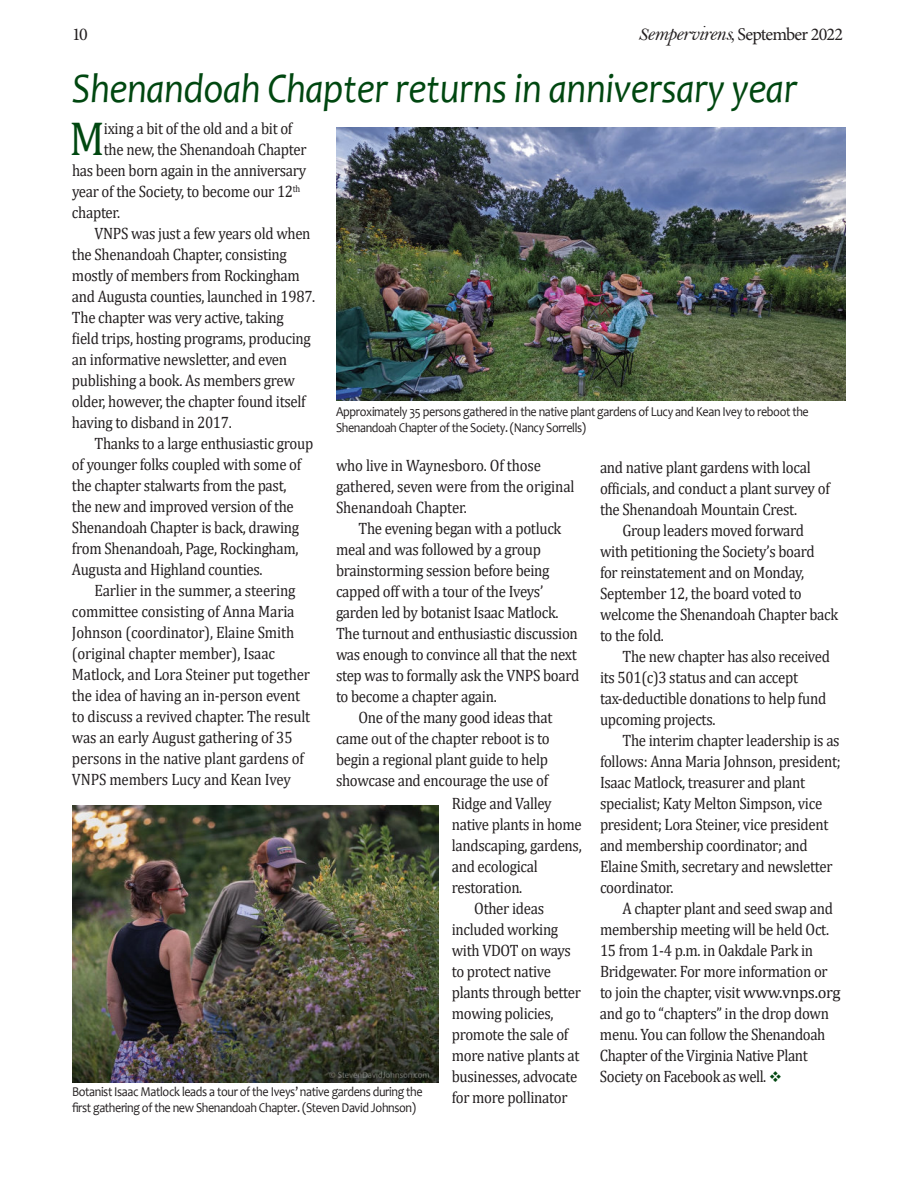
<style>
.page{position:relative;width:918px;height:1188px;background:#fff}
.page>*{position:absolute;margin:0;border:0;box-sizing:border-box;transform-origin:0 0}
.t1{font:48px "Cambria";color:#004710;scale:.9 1}
.t2{font:italic 42px "Candara";letter-spacing:-.01em;color:#004710;scale:.9 1}
.t3{font:18px "Minion Pro";letter-spacing:-.045em;color:#231f20}
.t4{font:16.5px/21px "Cambria";letter-spacing:-.02em;color:#231f20;scale:.9 1}
.t5{font:13.5px/16.5px "Candara";letter-spacing:-.03em;color:#231f20;scale:.9 1}
.s1{font-family:"Bell MT Italic"}
.s2{font-family:"Bell MT Italic";font-size:21px}
.s3{color:#004710}
</style>
<div class="page">
<img style="left:336px;top:127px;width:510px;height:273px">
<img style="left:72px;top:806px;width:367px;height:276px">
<p class="t3" style="left:72px;top:22px;width:17px">10</p>
<p class="t3" style="left:638px;top:22px;width:206px"><span class="s1">S</span><span class="s2">empervirens</span><span class="s1">,</span> September 2022</p>
<h2 class="t2" style="left:72px;top:62px;width:808px">Shenandoah Chapter returns in anniversary year</h2>
<h1 class="t1" style="left:70px;top:111px;width:41px">M</h1>
<p class="t4" style="left:104px;top:118px;width:211px">ixing a bit of the old and a bit of</p>
<p class="t4" style="left:104px;top:139px;width:227px">the new, the Shenandoah Chapter</p>
<p class="t4" style="left:72px;top:160px;width:262px">has been born again in the anniversary</p>
<p class="t4" style="left:72px;top:181px;width:255px">year of the Society, to become our 12<sup>th</sup></p>
<p class="t4" style="left:72px;top:202px;width:55px">chapter.</p>
<p class="t4" style="left:94px;top:223px;width:242px">VNPS was just a few years old when</p>
<p class="t4" style="left:72px;top:244px;width:240px">the Shenandoah Chapter, consisting</p>
<p class="t4" style="left:72px;top:265px;width:255px">mostly of members from Rockingham</p>
<p class="t4" style="left:72px;top:286px;width:272px">and Augusta counties, launched in 1987.</p>
<p class="t4" style="left:72px;top:307px;width:237px">The chapter was very active, taking</p>
<p class="t4" style="left:72px;top:328px;width:267px">field trips, hosting programs, producing</p>
<p class="t4" style="left:72px;top:349px;width:241px">an informative newsletter, and even</p>
<p class="t4" style="left:72px;top:370px;width:249px">publishing a book. As members grew</p>
<p class="t4" style="left:72px;top:391px;width:261px">older, however, the chapter found itself</p>
<p class="t4" style="left:72px;top:412px;width:179px">having to disband in 2017.</p>
<p class="t4" style="left:94px;top:433px;width:245px">Thanks to a large enthusiastic group</p>
<p class="t4" style="left:72px;top:454px;width:256px">of younger folks coupled with some of</p>
<p class="t4" style="left:72px;top:475px;width:240px">the chapter stalwarts from the past,</p>
<p class="t4" style="left:72px;top:496px;width:248px">the new and improved version of the</p>
<p class="t4" style="left:72px;top:517px;width:254px">Shenandoah Chapter is back, drawing</p>
<p class="t4" style="left:72px;top:538px;width:253px">from Shenandoah, Page, Rockingham,</p>
<p class="t4" style="left:72px;top:559px;width:213px">Augusta and Highland counties.</p>
<p class="t4" style="left:94px;top:580px;width:225px">Earlier in the summer, a steering</p>
<p class="t4" style="left:72px;top:601px;width:249px">committee consisting of Anna Maria</p>
<p class="t4" style="left:72px;top:622px;width:248px">Johnson (coordinator), Elaine Smith</p>
<p class="t4" style="left:72px;top:643px;width:227px">(original chapter member), Isaac</p>
<p class="t4" style="left:72px;top:664px;width:266px">Matlock, and Lora Steiner put together</p>
<p class="t4" style="left:72px;top:685px;width:255px">the idea of having an in-person event</p>
<p class="t4" style="left:72px;top:706px;width:266px">to discuss a revived chapter. The result</p>
<p class="t4" style="left:72px;top:727px;width:247px">was an early August gathering of 35</p>
<p class="t4" style="left:72px;top:748px;width:259px">persons in the native plant gardens of</p>
<p class="t4" style="left:72px;top:769px;width:245px">VNPS members Lucy and Kean Ivey</p>
<p class="t5" style="left:336px;top:403px;width:527px">Approximately 35 persons gathered in the native plant gardens of Lucy and Kean Ivey to reboot the<br>Shenandoah Chapter of the Society. (Nancy Sorrells)</p>
<p class="t4" style="left:336px;top:455px;width:266px">who live in Waynesboro. Of those gathered, seven were from the original<br>Shenandoah Chapter.</p>
<p class="t4" style="left:358px;top:518px;width:227px">The evening began with a potluck</p>
<p class="t4" style="left:336px;top:539px;width:229px">meal and was followed by a group</p>
<p class="t4" style="left:336px;top:560px;width:239px">brainstorming session before being</p>
<p class="t4" style="left:336px;top:581px;width:232px">capped off with a tour of the Iveys’</p>
<p class="t4" style="left:336px;top:602px;width:249px">garden led by botanist Isaac Matlock.</p>
<p class="t4" style="left:336px;top:623px;width:270px">The turnout and enthusiastic discussion</p>
<p class="t4" style="left:336px;top:644px;width:269px">was enough to convince all that the next</p>
<p class="t4" style="left:336px;top:665px;width:272px">step was to formally ask the VNPS board</p>
<p class="t4" style="left:336px;top:686px;width:180px">to become a chapter again.</p>
<p class="t4" style="left:358px;top:707px;width:217px">One of the many good ideas that</p>
<p class="t4" style="left:336px;top:728px;width:239px">came out of the chapter reboot is to</p>
<p class="t4" style="left:336px;top:749px;width:237px">begin a regional plant guide to help</p>
<p class="t4" style="left:336px;top:770px;width:237px">showcase and encourage the use of</p>
<p class="t4" style="left:452px;top:792px;width:113px">Ridge and Valley</p>
<p class="t4" style="left:452px;top:813px;width:146px">native plants in home</p>
<p class="t4" style="left:452px;top:834px;width:146px">landscaping, gardens,</p>
<p class="t4" style="left:452px;top:855px;width:97px">and ecological</p>
<p class="t4" style="left:452px;top:876px;width:80px">restoration.</p>
<p class="t4" style="left:474px;top:897px;width:79px">Other ideas</p>
<p class="t4" style="left:452px;top:918px;width:120px">included working</p>
<p class="t4" style="left:452px;top:939px;width:134px">with VDOT on ways</p>
<p class="t4" style="left:452px;top:960px;width:112px">to protect native</p>
<p class="t4" style="left:452px;top:981px;width:145px">plants through better</p>
<p class="t4" style="left:452px;top:1002px;width:115px">mowing policies,</p>
<p class="t4" style="left:452px;top:1023px;width:131px">promote the sale of</p>
<p class="t4" style="left:452px;top:1044px;width:143px">more native plants at</p>
<p class="t4" style="left:452px;top:1065px;width:141px">businesses, advocate</p>
<p class="t4" style="left:452px;top:1086px;width:130px">for more pollinator</p>
<p class="t4" style="left:600px;top:456px;width:236px">and native plant gardens with local</p>
<p class="t4" style="left:600px;top:477px;width:257px">officials, and conduct a plant survey of</p>
<p class="t4" style="left:600px;top:498px;width:221px">the Shenandoah Mountain Crest.</p>
<p class="t4" style="left:623px;top:519px;width:203px">Group leaders moved forward</p>
<p class="t4" style="left:600px;top:540px;width:240px">with petitioning the Society’s board</p>
<p class="t4" style="left:600px;top:561px;width:228px">for reinstatement and on Monday,</p>
<p class="t4" style="left:600px;top:582px;width:226px">September 12, the board voted to</p>
<p class="t4" style="left:600px;top:603px;width:266px">welcome the Shenandoah Chapter back</p>
<p class="t4" style="left:600px;top:624px;width:73px">to the fold.</p>
<p class="t4" style="left:623px;top:645px;width:232px">The new chapter has also received</p>
<p class="t4" style="left:600px;top:667px;width:222px">its 501(c)3 status and can accept</p>
<p class="t4" style="left:600px;top:688px;width:253px">tax-deductible donations to help fund</p>
<p class="t4" style="left:600px;top:709px;width:130px">upcoming projects.</p>
<p class="t4" style="left:623px;top:730px;width:243px">The interim chapter leadership is as</p>
<p class="t4" style="left:600px;top:751px;width:269px">follows: Anna Maria Johnson, president;</p>
<p class="t4" style="left:600px;top:772px;width:229px">Isaac Matlock, treasurer and plant</p>
<p class="t4" style="left:600px;top:793px;width:249px">specialist; Katy Melton Simpson, vice</p>
<p class="t4" style="left:600px;top:814px;width:255px">president; Lora Steiner, vice president</p>
<p class="t4" style="left:600px;top:835px;width:232px">and membership coordinator; and</p>
<p class="t4" style="left:600px;top:856px;width:260px">Elaine Smith, secretary and newsletter</p>
<p class="t4" style="left:600px;top:877px;width:83px">coordinator.</p>
<p class="t4" style="left:623px;top:898px;width:235px">A chapter plant and seed swap and</p>
<p class="t4" style="left:600px;top:919px;width:256px">membership meeting will be held Oct.</p>
<p class="t4" style="left:600px;top:940px;width:238px">15 from 1-4 p.m. in Oakdale Park in</p>
<p class="t4" style="left:600px;top:961px;width:255px">Bridgewater. For more information or</p>
<p class="t4" style="left:600px;top:982px;width:269px">to join the chapter, visit www.vnps.org</p>
<p class="t4" style="left:600px;top:1002px;width:256px">and go to “chapters” in the drop down</p>
<p class="t4" style="left:600px;top:1023px;width:252px">menu. You can follow the Shenandoah</p>
<p class="t4" style="left:600px;top:1044px;width:232px">Chapter of the Virginia Native Plant</p>
<p class="t4" style="left:600px;top:1065px;width:204px">Society on Facebook as well. <span class="s3">❖</span></p>
<p class="t5" style="left:72px;top:1083px;width:391px">Botanist Isaac Matlock leads a tour of the Iveys’ native gardens during the first gathering of the new Shenandoah Chapter. (Steven David Johnson)</p>
</div>
